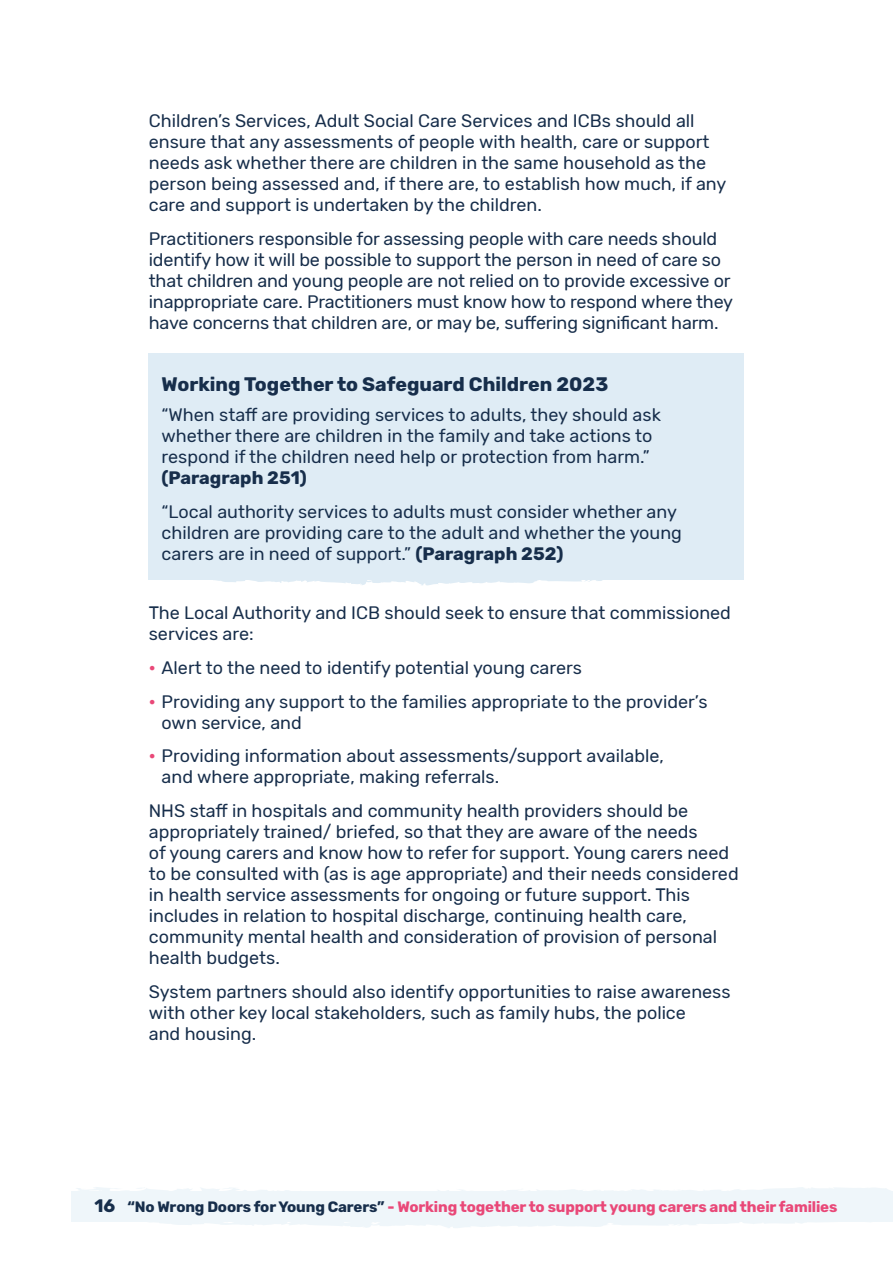
<style>
.page{position:relative;width:893px;height:1263px;background:#fff}
.page>*{position:absolute;margin:0;border:0;box-sizing:border-box;transform-origin:0 0}
.H3_Subheading__Deep_Blue{font:700 19.5px "Rubik";color:#172e4b}
.Body_Copy__Deep_Blue{font:18px/21px "Rubik";color:#172e4b}
.Bulleted_List__Deep_Blue_Text__Pink_Bull{font:18px/21px "Rubik";color:#172e4b}
.t1{font:700 15px "Rubik";letter-spacing:-.01em;color:#e94878}
.s1{font-weight:700}
.s2{font-weight:700;color:#e94878}
.s3{font-size:18px;color:#172e4b}
.s4{color:#172e4b}
</style>
<div class="page">
<div style="left:71px;top:1191px;width:822px;height:30px;background:#eff6fa"></div>
<svg style="left:74px;top:1221px;width:819px;height:7px"></svg>
<svg style="left:76px;top:1187px;width:814px;height:4px"></svg>
<svg style="left:215px;top:580px;width:387px;height:6px"></svg>
<div style="left:149px;top:353px;width:595px;height:227px;background:#dfecf5"></div>
<p class="Body_Copy__Deep_Blue" style="left:149px;top:111px;width:579px">Children’s Services, Adult Social Care Services and ICBs should all ensure that any assessments of people with health, care or support needs ask whether there are children in the same household as the person being assessed and, if there are, to establish how much, if any care and support is undertaken by the children.</p>
<p class="Body_Copy__Deep_Blue" style="left:149px;top:229px;width:586px">Practitioners responsible for assessing people with care needs should identify how it will be possible to support the person in need of care so that children and young people are not relied on to provide excessive or inappropriate care. Practitioners must know how to respond where they have concerns that children are, or may be, suffering significant harm.</p>
<p class="H3_Subheading__Deep_Blue" style="left:162px;top:373px;width:448px">Working Together to Safeguard Children 2023</p>
<p class="Body_Copy__Deep_Blue" style="left:162px;top:405px;width:501px">“When staff are providing services to adults, they should ask whether there are children in the family and take actions to respond if the children need help or protection from harm.” <span class="s1">(Paragraph 251)</span></p>
<p class="Body_Copy__Deep_Blue" style="left:162px;top:501px;width:522px">“Local authority services to adults must consider whether any children are providing care to the adult and whether the young carers are in need of support.” <span class="s1">(Paragraph 252)</span></p>
<p class="Body_Copy__Deep_Blue" style="left:149px;top:603px;width:584px">The Local Authority and ICB should seek to ensure that commissioned services are:</p>
<p class="Bulleted_List__Deep_Blue_Text__Pink_Bull" style="left:149px;top:657px;width:435px"><span class="s2">•</span> Alert to the need to identify potential young carers</p>
<p class="Bulleted_List__Deep_Blue_Text__Pink_Bull" style="left:162px;top:691px;width:547px;text-indent:-13px"><span class="s2">•</span> Providing any support to the families appropriate to the provider’s own service, and</p>
<p class="Bulleted_List__Deep_Blue_Text__Pink_Bull" style="left:162px;top:746px;width:504px;text-indent:-13px"><span class="s2">•</span> Providing information about assessments/support available, and where appropriate, making referrals.</p>
<p class="Body_Copy__Deep_Blue" style="left:149px;top:801px;width:591px">NHS staff in hospitals and community health providers should be appropriately trained/ briefed, so that they are aware of the needs<br>of young carers and know how to refer for support. Young carers need to be consulted with (as is age appropriate) and their needs considered in health service assessments for ongoing or future support. This includes in relation to hospital discharge, continuing health care, community mental health and consideration of provision of personal health budgets.</p>
<p class="Body_Copy__Deep_Blue" style="left:149px;top:981px;width:583px">System partners should also identify opportunities to raise awareness with other key local stakeholders, such as family hubs, the police<br>and housing.</p>
<p class="t1" style="left:94px;top:1198px;width:744px"><span class="s3">16</span> <span class="s4">“No Wrong Doors for Young Carers”</span> - Working together to support young carers and their families</p>
</div>
